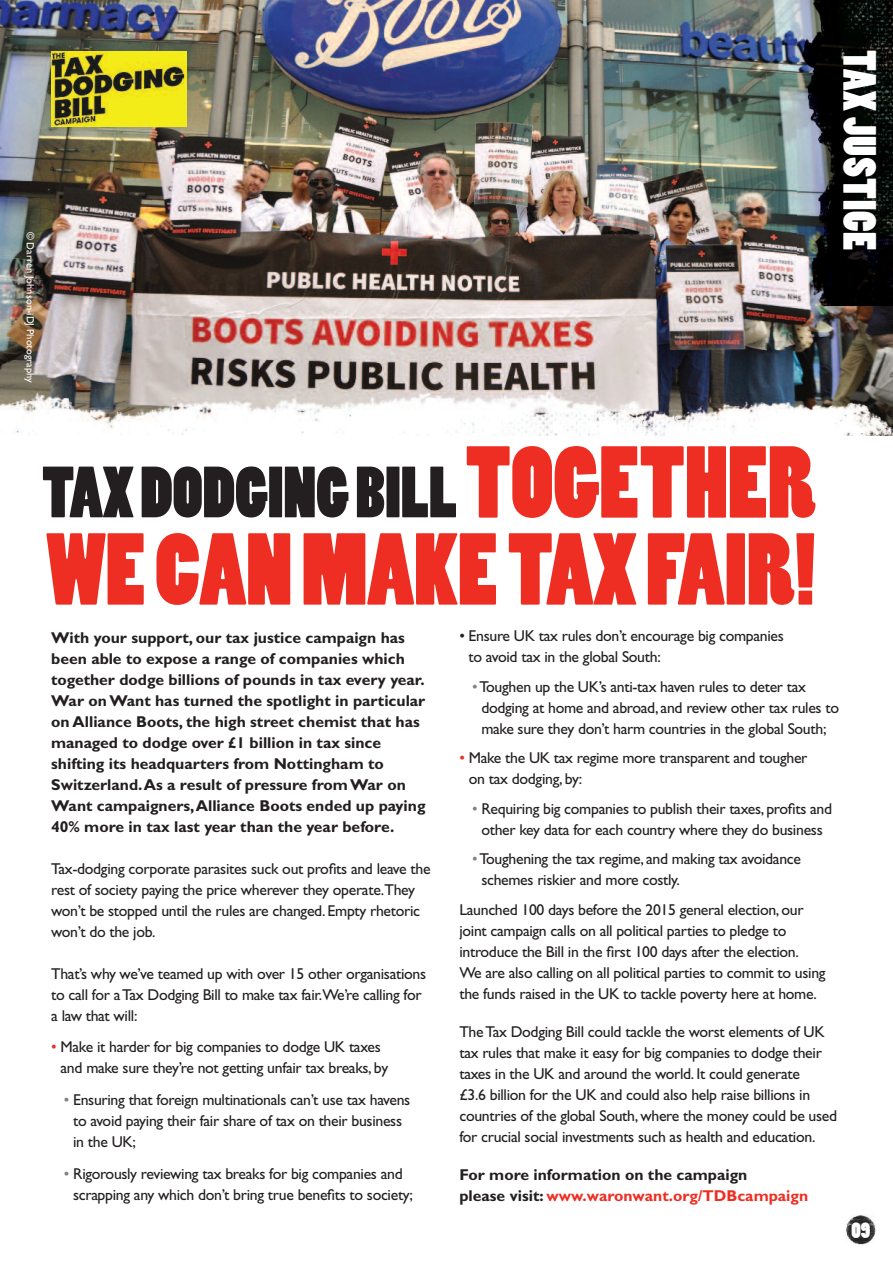
<style>
.page{position:relative;width:893px;height:1263px;background:#fff}
.page>*{position:absolute;margin:0;border:0;box-sizing:border-box;transform-origin:0 0}
.t1{font:95.25px/87px "Poplar Std";color:#ee2e22;text-align:right}
.t2{font:67.65px "Poplar Std";color:#231f20}
.t3{font:43.5px "Poplar Std";letter-spacing:.02em;color:#fff}
.t4{font:21px "Poplar Std";color:#fff}
.t5{font:15.75px/21px "Gill Sans Std";letter-spacing:-.02em;color:#231f20}
.t6{font:700 15.75px/21px "Gill Sans Std";color:#231f20}
.t7{font:10.5px "Gill Sans Std";color:#fff}
.s1{color:#ee2e22}
.s2{color:#808285}
</style>
<div class="page">
<img style="left:1px;top:0;width:892px;height:436px">
<img style="left:845px;top:1214px;width:31px;height:31px">
<img style="left:797px;top:0;width:96px;height:305px">
<img style="left:0;top:363px;width:893px;height:72px">
<img style="left:51px;top:51px;width:135px;height:75px">
<p class="t7" style="left:34px;top:232px;width:152px;rotate:90deg">© Darren Johnson-iDJ Photography</p>
<h3 class="t3" style="left:877px;top:50px;width:202px;rotate:90deg">TAXJUSTICE</h3>
<h1 class="t1" style="left:46px;top:445px;width:771px">TOGETHER<br>WECANMAKETAXfAIR!</h1>
<h2 class="t2" style="left:42px;top:465px;width:417px">TAXDODGINGBILL</h2>
<p class="t6" style="left:51px;top:628px;width:376px">With your support, our tax justice campaign has been able to expose a range of companies which together dodge billions of pounds in tax every year.<br>War onWant has turned the spotlight in particular on Alliance Boots, the high street chemist that has managed to dodge over £1 billion in tax since shifting its headquarters from Nottingham to Switzerland.As a result of pressure fromWar on Want campaigners,Alliance Boots ended up paying 40% more in tax last year than the year before.</p>
<p class="t5" style="left:51px;top:859px;width:381px">Tax-dodging corporate parasites suck out profits and leave the rest of society paying the price wherever they operate.They won’t be stopped until the rules are changed. Empty rhetoric won’t do the job.</p>
<p class="t5" style="left:51px;top:964px;width:376px">That’s why we’ve teamed up with over 15 other organisations to call for aTax Dodging Bill to make tax fair.We’re calling for a law that will:</p>
<p class="t5" style="left:51px;top:1038px;width:339px;text-align:center"><span class="s1">•</span> Make it harder for big companies to dodge UK taxes and make sure they’re not getting unfair tax breaks, by</p>
<p class="t5" style="left:73px;top:1091px;width:339px;text-indent:-9px"><span class="s2">•</span> Ensuring that foreign multinationals can’t use tax havens to avoid paying their fair share of tax on their business in the UK;</p>
<p class="t5" style="left:73px;top:1164px;width:341px;text-indent:-9px"><span class="s2">•</span> Rigorously reviewing tax breaks for big companies and scrapping any which don’t bring true benefits to society;</p>
<p class="t5" style="left:469px;top:627px;width:317px;text-indent:-9px">• Ensure UK tax rules don’t encourage big companies to avoid tax in the global South:</p>
<p class="t5" style="left:481px;top:677px;width:359px;text-indent:-9px"><span class="s2">•</span>Toughen up the UK’s anti-tax haven rules to deter tax dodging at home and abroad, and review other tax rules to make sure they don’t harm countries in the global South;</p>
<p class="t5" style="left:469px;top:749px;width:340px;text-indent:-9px"><span class="s1">•</span> Make the UK tax regime more transparent and tougher on tax dodging, by:</p>
<p class="t5" style="left:472px;top:799px;width:361px;text-align:center"><span class="s2">•</span> Requiring big companies to publish their taxes, profits and other key data for each country where they do business</p>
<p class="t5" style="left:481px;top:850px;width:321px;text-indent:-9px"><span class="s2">•</span>Toughening the tax regime, and making tax avoidance schemes riskier and more costly.</p>
<p class="t5" style="left:459px;top:900px;width:368px">Launched 100 days before the 2015 general election, our joint campaign calls on all political parties to pledge to introduce the Bill in the first 100 days after the election.<br>We are also calling on all political parties to commit to using the funds raised in the UK to tackle poverty here at home.</p>
<p class="t5" style="left:459px;top:1022px;width:379px">TheTax Dodging Bill could tackle the worst elements of UK tax rules that make it easy for big companies to dodge their taxes in the UK and around the world. It could generate<br>£3.6 billion for the UK and could also help raise billions in countries of the global South, where the money could be used for crucial social investments such as health and education.</p>
<p class="t6" style="left:459px;top:1165px;width:350px">For more information on the campaign<br>please visit: <span class="s1">www.waronwant.org/TDBcampaign</span></p>
<h3 class="t4" style="left:851px;top:1221px;width:20px">09</h3>
</div>
